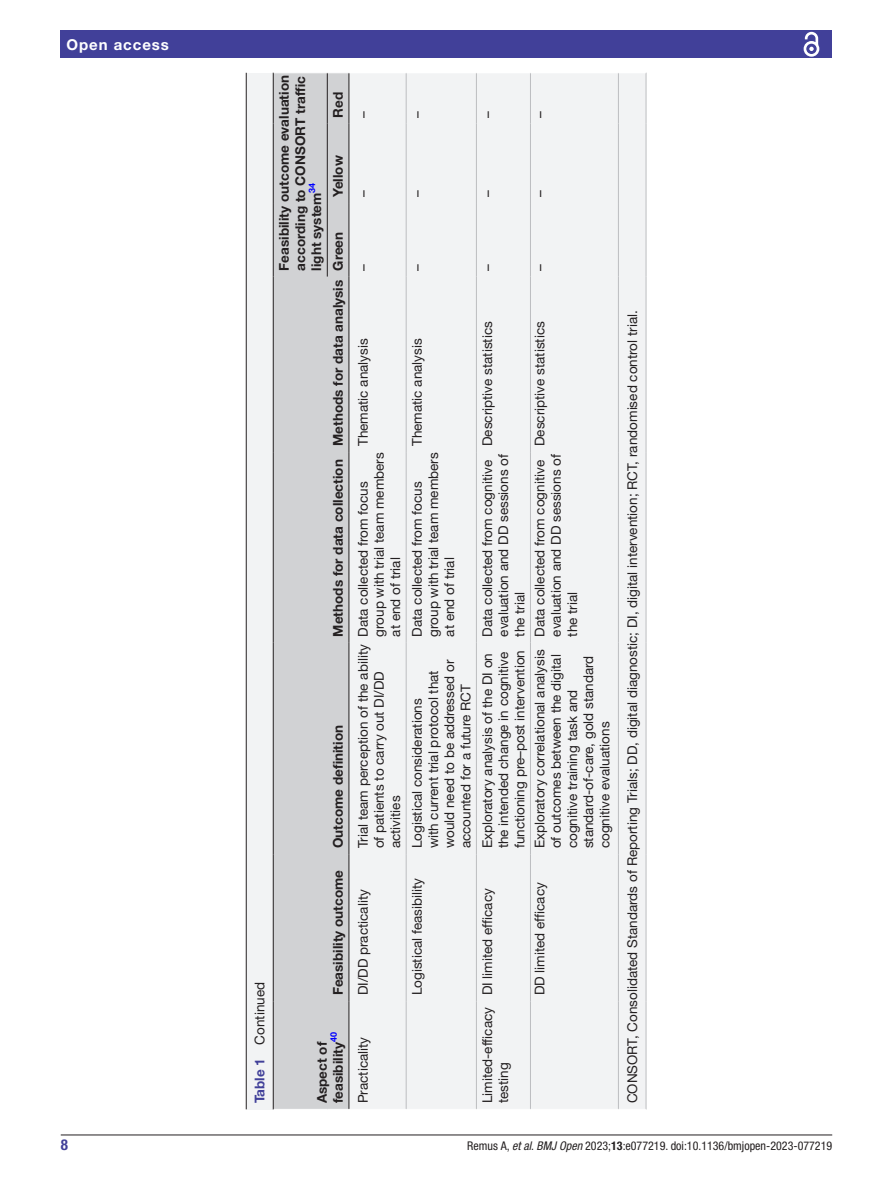
<style>
.page{position:relative;width:893px;height:1191px;background:#fff}
.page>*{position:absolute;margin:0;border:0;box-sizing:border-box;transform-origin:0 0}
.t1{font:700 15px "Helvetica Neue LT Std";letter-spacing:.065em;color:#fff}
.t2{font:700 condensed 15px "Helvetica Neue LT Std";color:#414099}
.t3{font:13.5px/16.2px "Helvetica Neue LT Std";color:#231f20}
.t4{font:700 13.5px/16.2px "Helvetica Neue LT Std";color:#231f20}
.t5{font:700 13.5px "Helvetica Neue LT Std";color:#414099}
.t6{font:condensed 12px "Helvetica Neue LT Std";color:#231f20}
.t7{font:700 9px "Helvetica Neue LT Std";color:#00f}
.s1{font-style:italic}
.s2{font-weight:700}
</style>
<div class="page">
<hr style="left:61px;top:1134px;width:771px;height:1px;background:#231f20">
<div style="left:61px;top:31px;width:771px;height:27px;background:#414099"></div>
<svg style="left:803px;top:31px;width:17px;height:26px"></svg>
<div style="left:265px;top:73px;width:381px;height:1036px;background:#f2f3f4"></div>
<div style="left:274px;top:73px;width:75px;height:1036px;background:#d1d2d4"></div>
<hr style="left:349px;top:1001px;width:1px;height:108px;background:#231f20">
<hr style="left:349px;top:854px;width:1px;height:147px;background:#231f20">
<hr style="left:349px;top:642px;width:1px;height:212px;background:#231f20">
<hr style="left:349px;top:452px;width:1px;height:190px;background:#231f20">
<hr style="left:349px;top:276px;width:1px;height:176px;background:#231f20">
<hr style="left:273px;top:1001px;width:1px;height:108px;background:#231f20">
<hr style="left:273px;top:854px;width:1px;height:147px;background:#231f20">
<hr style="left:273px;top:642px;width:1px;height:212px;background:#231f20">
<hr style="left:273px;top:452px;width:1px;height:190px;background:#231f20">
<hr style="left:273px;top:276px;width:1px;height:176px;background:#231f20">
<hr style="left:273px;top:203px;width:1px;height:73px;background:#231f20">
<hr style="left:273px;top:123px;width:1px;height:80px;background:#231f20">
<hr style="left:273px;top:73px;width:1px;height:50px;background:#231f20">
<hr style="left:327px;top:203px;width:1px;height:73px;background:#231f20">
<hr style="left:349px;top:203px;width:1px;height:73px;background:#231f20">
<hr style="left:327px;top:123px;width:1px;height:80px;background:#231f20">
<hr style="left:349px;top:123px;width:1px;height:80px;background:#231f20">
<hr style="left:327px;top:73px;width:1px;height:50px;background:#231f20">
<hr style="left:349px;top:73px;width:1px;height:50px;background:#231f20">
<hr style="left:406px;top:1001px;width:1px;height:108px;background:#bcbdc0">
<hr style="left:406px;top:854px;width:1px;height:147px;background:#bcbdc0">
<hr style="left:406px;top:642px;width:1px;height:212px;background:#bcbdc0">
<hr style="left:406px;top:452px;width:1px;height:190px;background:#bcbdc0">
<hr style="left:406px;top:276px;width:1px;height:176px;background:#bcbdc0">
<hr style="left:406px;top:203px;width:1px;height:73px;background:#bcbdc0">
<hr style="left:406px;top:123px;width:1px;height:80px;background:#bcbdc0">
<hr style="left:406px;top:73px;width:1px;height:50px;background:#bcbdc0">
<hr style="left:476px;top:1001px;width:1px;height:108px;background:#bcbdc0">
<hr style="left:476px;top:854px;width:1px;height:147px;background:#bcbdc0">
<hr style="left:476px;top:642px;width:1px;height:212px;background:#bcbdc0">
<hr style="left:476px;top:452px;width:1px;height:190px;background:#bcbdc0">
<hr style="left:476px;top:276px;width:1px;height:176px;background:#bcbdc0">
<hr style="left:476px;top:203px;width:1px;height:73px;background:#bcbdc0">
<hr style="left:476px;top:123px;width:1px;height:80px;background:#bcbdc0">
<hr style="left:476px;top:73px;width:1px;height:50px;background:#bcbdc0">
<hr style="left:530px;top:1001px;width:1px;height:108px;background:#bcbdc0">
<hr style="left:530px;top:854px;width:1px;height:147px;background:#bcbdc0">
<hr style="left:530px;top:642px;width:1px;height:212px;background:#bcbdc0">
<hr style="left:530px;top:452px;width:1px;height:190px;background:#bcbdc0">
<hr style="left:530px;top:276px;width:1px;height:176px;background:#bcbdc0">
<hr style="left:530px;top:203px;width:1px;height:73px;background:#bcbdc0">
<hr style="left:530px;top:123px;width:1px;height:80px;background:#bcbdc0">
<hr style="left:530px;top:73px;width:1px;height:50px;background:#bcbdc0">
<hr style="left:618px;top:1001px;width:1px;height:108px;background:#bcbdc0">
<hr style="left:646px;top:1001px;width:1px;height:108px;background:#bcbdc0">
<hr style="left:646px;top:854px;width:1px;height:147px;background:#bcbdc0">
<hr style="left:646px;top:642px;width:1px;height:212px;background:#bcbdc0">
<hr style="left:646px;top:452px;width:1px;height:190px;background:#bcbdc0">
<hr style="left:646px;top:276px;width:1px;height:176px;background:#bcbdc0">
<hr style="left:646px;top:203px;width:1px;height:73px;background:#bcbdc0">
<hr style="left:646px;top:123px;width:1px;height:80px;background:#bcbdc0">
<hr style="left:646px;top:73px;width:1px;height:50px;background:#bcbdc0">
<hr style="left:618px;top:854px;width:1px;height:147px;background:#bcbdc0">
<hr style="left:618px;top:642px;width:1px;height:212px;background:#bcbdc0">
<hr style="left:618px;top:452px;width:1px;height:190px;background:#bcbdc0">
<hr style="left:618px;top:276px;width:1px;height:176px;background:#bcbdc0">
<hr style="left:618px;top:203px;width:1px;height:73px;background:#bcbdc0">
<hr style="left:618px;top:123px;width:1px;height:80px;background:#bcbdc0">
<hr style="left:618px;top:73px;width:1px;height:50px;background:#bcbdc0">
<div style="left:247px;top:73px;width:18px;height:1036px;background:#f2f3f4"></div>
<hr style="left:246px;top:73px;width:1px;height:1036px;background:#231f20">
<p class="t1" style="left:66px;top:35px;width:104px">Open access</p>
<p class="t3" style="left:252px;top:1044px;width:64px;rotate:-90deg">Continued</p>
<p class="t5" style="left:251px;top:1103px;width:47px;rotate:-90deg">Table 1</p>
<p class="t4" style="left:276px;top:270px;width:197px;text-align:justify;rotate:-90deg">Feasibility outcome evaluation according to CONSORT traffic light system<sup>34</sup></p>
<p class="t4" style="left:330px;top:117px;width:27px;rotate:-90deg">Red</p>
<p class="t4" style="left:330px;top:197px;width:43px;rotate:-90deg">Yellow</p>
<p class="t4" style="left:330px;top:270px;width:40px;rotate:-90deg">Green</p>
<p class="t4" style="left:330px;top:636px;width:358px;rotate:-90deg">Methods for data collection Methods for data analysis</p>
<p class="t4" style="left:330px;top:848px;width:125px;rotate:-90deg">Outcome definition</p>
<p class="t4" style="left:330px;top:995px;width:127px;rotate:-90deg">Feasibility outcome</p>
<p class="t7" style="left:328px;top:1042px;width:11px;rotate:-90deg">40</p>
<p class="t4" style="left:314px;top:1103px;width:63px;rotate:-90deg">Aspect of feasibility</p>
<p class="t3" style="left:355px;top:117px;width:8px;rotate:-90deg">–</p>
<p class="t3" style="left:409px;top:117px;width:8px;rotate:-90deg">–</p>
<p class="t3" style="left:479px;top:117px;width:8px;rotate:-90deg">–</p>
<p class="t3" style="left:531px;top:117px;width:8px;rotate:-90deg">–</p>
<p class="t3" style="left:355px;top:197px;width:8px;rotate:-90deg">–</p>
<p class="t3" style="left:409px;top:197px;width:8px;rotate:-90deg">–</p>
<p class="t3" style="left:479px;top:197px;width:8px;rotate:-90deg">–</p>
<p class="t3" style="left:531px;top:197px;width:8px;rotate:-90deg">–</p>
<p class="t3" style="left:355px;top:270px;width:8px;rotate:-90deg">–</p>
<p class="t3" style="left:409px;top:270px;width:8px;rotate:-90deg">–</p>
<p class="t3" style="left:479px;top:270px;width:8px;rotate:-90deg">–</p>
<p class="t3" style="left:531px;top:270px;width:8px;rotate:-90deg">–</p>
<p class="t3" style="left:355px;top:446px;width:109px;rotate:-90deg">Thematic analysis</p>
<p class="t3" style="left:355px;top:636px;width:186px;rotate:-90deg">Data collected from focus group with trial team members at end of trial</p>
<p class="t3" style="left:355px;top:848px;width:205px;rotate:-90deg">Trial team perception of the ability of patients to carry out DI/DD activities</p>
<p class="t3" style="left:409px;top:446px;width:109px;rotate:-90deg">Thematic analysis</p>
<p class="t3" style="left:409px;top:636px;width:186px;rotate:-90deg">Data collected from focus group with trial team members at end of trial</p>
<p class="t3" style="left:409px;top:848px;width:190px;rotate:-90deg">Logistical considerations<br>with current trial protocol that would need to be addressed or accounted for a future RCT</p>
<p class="t3" style="left:479px;top:446px;width:126px;rotate:-90deg">Descriptive statistics</p>
<p class="t3" style="left:479px;top:636px;width:184px;rotate:-90deg">Data collected from cognitive evaluation and DD sessions of the trial</p>
<p class="t3" style="left:531px;top:446px;width:126px;rotate:-90deg">Descriptive statistics</p>
<p class="t3" style="left:531px;top:636px;width:184px;rotate:-90deg">Data collected from cognitive evaluation and DD sessions of the trial</p>
<p class="t3" style="left:531px;top:848px;width:200px;rotate:-90deg">Exploratory correlational analysis of outcomes between the digital cognitive training task and standard-of-care, gold standard cognitive evaluations</p>
<p class="t3" style="left:479px;top:848px;width:200px;rotate:-90deg">Exploratory analysis of the DI on the intended change in cognitive functioning pre–post intervention</p>
<p class="t3" style="left:355px;top:995px;width:108px;rotate:-90deg">DI/DD practicality</p>
<p class="t3" style="left:355px;top:1103px;width:68px;rotate:-90deg">Practicality</p>
<p class="t3" style="left:409px;top:995px;width:119px;rotate:-90deg">Logistical feasibility</p>
<p class="t3" style="left:479px;top:995px;width:109px;rotate:-90deg">DI limited efficacy</p>
<p class="t3" style="left:479px;top:1103px;width:98px;rotate:-90deg">Limited-efficacy testing</p>
<p class="t3" style="left:531px;top:995px;width:115px;rotate:-90deg">DD limited efficacy</p>
<p class="t3" style="left:624px;top:1103px;width:794px;rotate:-90deg">CONSORT, Consolidated Standards of Reporting Trials; DD, digital diagnostic; DI, digital intervention; RCT, randomised control trial.</p>
<p class="t2" style="left:61px;top:1135px;width:9px">8</p>
<p class="t6" style="left:467px;top:1138px;width:366px">Remus A, <span class="s1">et al</span>. <span class="s1">BMJ Open</span> 2023;<span class="s2">13</span>:e077219. doi:10.1136/bmjopen-2023-077219</p>
</div>
